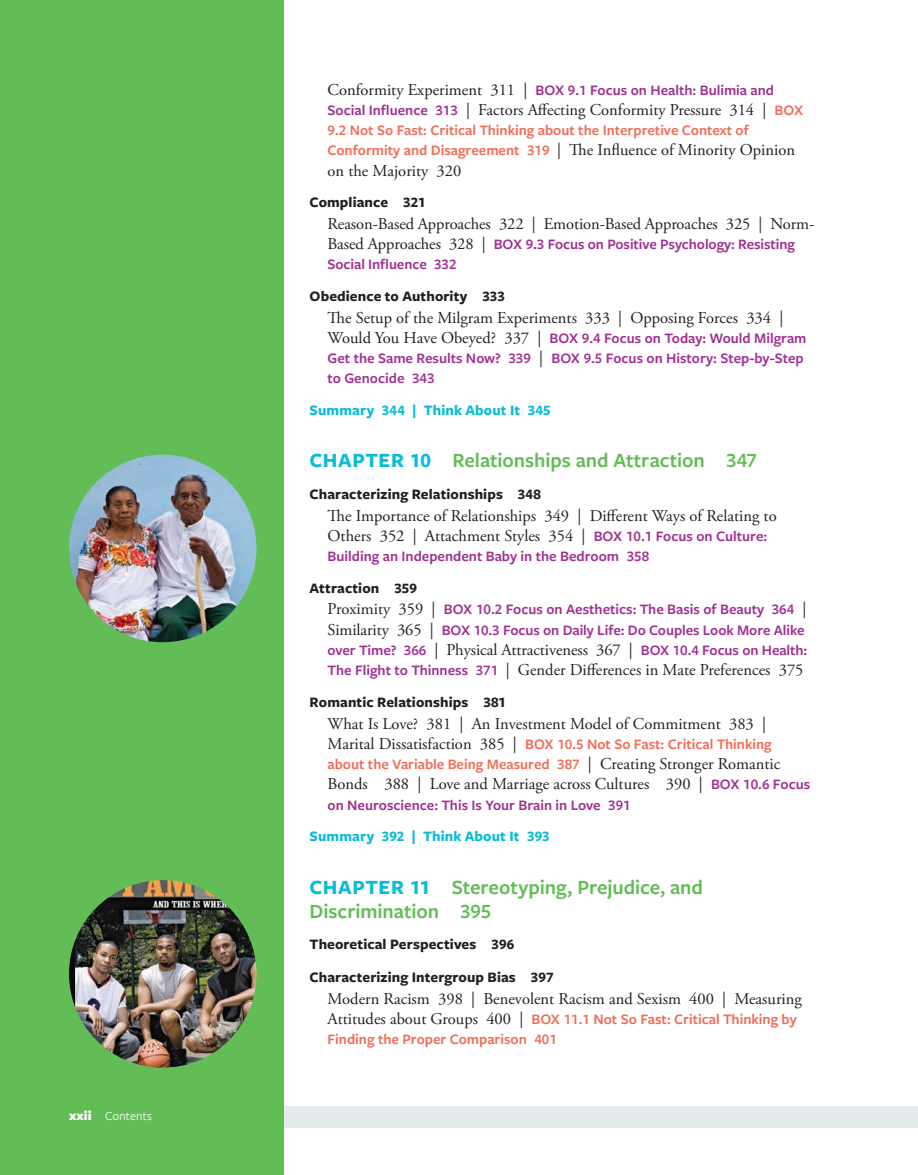
<style>
.page{position:relative;width:918px;height:1175px;background:#fff}
.page>*{position:absolute;margin:0;border:0;box-sizing:border-box;transform-origin:0 0}
.t1{font:600 21px/24px "Freight Sans Pro";color:#62bd56}
.t2{font:700 21px "Freight Sans Pro";color:#09bcd8}
.t3{font:16.5px/20.2px "Adobe Garamond Pro";color:#231f20}
.t4{font:600 15px/20.2px "Freight Sans Pro";color:#9f3092}
.t5{font:600 15px/20.2px "Freight Sans Pro";color:#f26c56}
.t6{font:700 15px "Freight Sans Pro";letter-spacing:.005em;color:#231f20}
.t7{font:700 15px "Freight Sans Pro";letter-spacing:.01em;color:#09bcd8}
.t8{font:12.75px "Freight Sans Pro";color:#fff}
.s1{font-weight:900;font-size:13.5px}
.s2{font-family:"Adobe Garamond Pro";font-weight:400;font-size:16.5px;color:#231f20}
.s3{font-family:"Freight Sans Pro";font-weight:600;font-size:15px;color:#9f3092}
.s4{font-family:"Freight Sans Pro";font-weight:600;font-size:15px;color:#f26c56}
.s5{font-weight:700;color:#09bcd8}
.s6{font-weight:700;color:#231f20}
</style>
<div class="page">
<div style="left:0;top:1106px;width:918px;height:21px;background:#e5ebed"></div>
<div style="left:0;top:0;width:284px;height:1174px;background:#62bd56"></div>
<img style="left:69px;top:454px;width:187px;height:188px;border-radius:94px">
<img style="left:69px;top:880px;width:187px;height:187px;border-radius:94px">
<p class="t8" style="left:69px;top:1107px;width:84px"><span class="s1">xxii</span> Contents</p>
<p class="t4" style="left:328px;top:79px;width:448px"><span class="s2">Conformity Experiment 311 |</span> Box 9.1 Focus on Health: Bulimia and</p>
<p class="t3" style="left:328px;top:100px;width:477px"><span class="s3">Social Infuence 313</span> | Factors Afecting Conformity Pressure 314 | <span class="s4">Box</span></p>
<p class="t5" style="left:328px;top:119px;width:469px">9.2 Not So Fast: Critical Thinking about the Interpretive Context of<br>Conformity and Disagreement 319 <span class="s2">| Te Infuence of Minority Opinion</span></p>
<p class="t3" style="left:328px;top:161px;width:135px">on the Majority 320</p>
<p class="t6" style="left:310px;top:192px;width:117px">Compliance 321</p>
<p class="t3" style="left:328px;top:214px;width:488px">Reason-Based Approaches 322 | -Emotion-Based Approaches 325 | -Norm-</p>
<p class="t4" style="left:328px;top:233px;width:469px"><span class="s2">Based Approaches 328 |</span> Box 9.3 Focus on Positive Psychology: Resisting<br>Social Infuence 332</p>
<p class="t6" style="left:310px;top:286px;width:197px">Obedience to Authority 333</p>
<p class="t3" style="left:328px;top:308px;width:457px">Te Setup of the Milgram Experiments 333 | Opposing Forces 334 |</p>
<p class="t4" style="left:328px;top:327px;width:480px"><span class="s2">Would You Have Obeyed? 337 |</span> Box 9.4 Focus on Today: Would Milgram<br>Get the Same Results Now? 339 <span class="s2">|</span> Box 9.5 Focus on History: Step-by-Step to Genocide 343</p>
<p class="t7" style="left:310px;top:400px;width:243px">Summary 344 | Think About It 345</p>
<h1 class="t2" style="left:310px;top:446px;width:70px">Chapter</h1>
<h1 class="t1" style="left:410px;top:448px;width:349px"><span class="s5">10</span> Relationships and Attraction 347</h1>
<p class="t6" style="left:310px;top:484px;width:233px">Characterizing Relationships 348</p>
<p class="t3" style="left:328px;top:506px;width:451px">Te Importance of Relationships 349 | Diferent Ways of Relating to<br>Others 352 | Attachment Styles 354 | <span class="s3">Box 10.1 Focus on Culture:</span></p>
<p class="t4" style="left:328px;top:545px;width:323px">Building an Independent Baby in the Bedroom 358</p>
<p class="t4" style="left:328px;top:576px;width:480px;line-height:21.8px;text-indent:-18px"><span class="s6">Attraction 359<br></span><span class="s2">Proximity 359 |</span> Box 10.2 Focus on Aesthetics: The Basis of Beauty 364 <span class="s2">|</span></p>
<p class="t4" style="left:328px;top:619px;width:481px"><span class="s2">Similarity 365 |</span> Box 10.3 Focus on Daily Life: Do Couples Look More Alike over Time? 366 <span class="s2">| Physical Attractiveness 367 |</span> Box 10.4 Focus on Health:</p>
<p class="t3" style="left:328px;top:660px;width:477px"><span class="s3">The Flight to Thinness 371</span> | Gender Diferences in Mate Preferences 375</p>
<p class="t6" style="left:310px;top:691px;width:198px">Romantic Relationships 381</p>
<p class="t3" style="left:328px;top:713px;width:440px">What Is Love? 381 | An Investment Model of Commitment 383 |</p>
<p class="t5" style="left:328px;top:733px;width:454px"><span class="s2">Marital Dissatisfaction 385 |</span> Box 10.5 Not So Fast: Critical Thinking about the Variable Being Measured 387 <span class="s2">| Creating Stronger Romantic</span></p>
<p class="t3" style="left:328px;top:774px;width:484px">Bonds 388 | Love and Marriage across Cultures 390 | <span class="s3">Box 10.6 Focus</span></p>
<p class="t4" style="left:328px;top:794px;width:305px">on Neuroscience: This Is Your Brain in Love 391</p>
<p class="t7" style="left:310px;top:826px;width:242px">Summary 392 | Think About It 393</p>
<h1 class="t2" style="left:310px;top:872px;width:70px">Chapter</h1>
<h1 class="t1" style="left:310px;top:874px;width:395px;text-indent:100px"><span class="s5">11</span> Stereotyping, Prejudice, and<br>Discrimination 395</h1>
<p class="t6" style="left:310px;top:934px;width:206px">Theoretical Perspectives 396</p>
<p class="t6" style="left:310px;top:967px;width:245px">Characterizing Intergroup Bias 397</p>
<p class="t3" style="left:328px;top:989px;width:476px">Modern Racism 398 | Benevolent Racism and Sexism 400 | Measuring</p>
<p class="t5" style="left:328px;top:1008px;width:471px"><span class="s2">Attitudes about Groups 400 |</span> Box 11.1 Not So Fast: Critical Thinking by<br>Finding the Proper Comparison 401</p>
</div>
